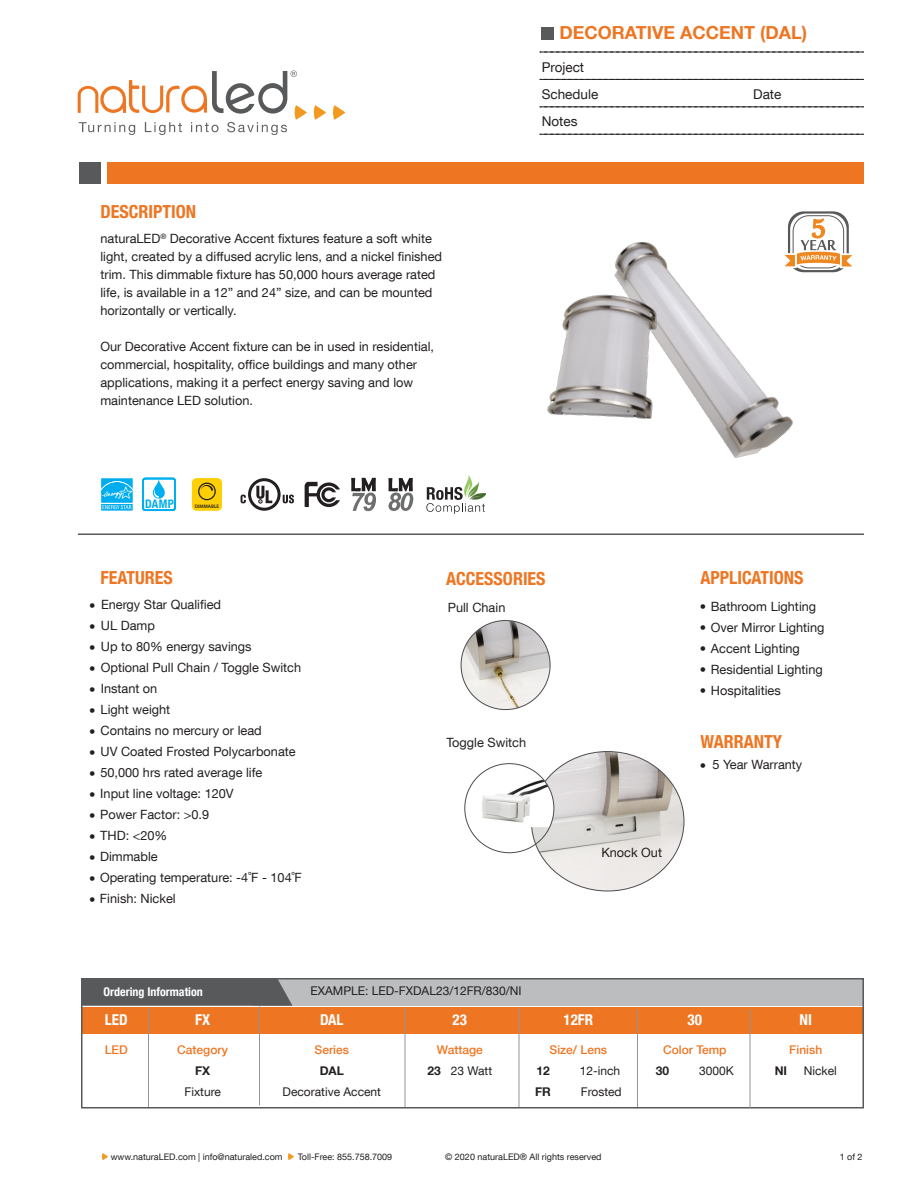
<style>
.page{position:relative;width:918px;height:1188px;background:#fff}
.page>*{position:absolute;margin:0;border:0;box-sizing:border-box;transform-origin:0 0}
.t1{font:700 condensed 18px "Helvetica Neue LT Com";color:#ee7623}
.t2{font:700 18px "Helvetica Neue LT Com";color:#ee7623}
.t3{font:700 condensed 15px "Helvetica Neue LT Com";color:#fff}
.t4{font:13.5px/27.3px "Helvetica Neue LT Com";color:#231f20}
.t5{font:12.75px/18px "Helvetica Neue LT Com";color:#231f20}
.t6{font:12px "Helvetica Neue LT Com";color:#231f20}
.t7{font:500 12px/21px "Helvetica Neue LT Com";color:#ee7623;text-align:center}
.t8{font:700 condensed 12px "Helvetica Neue LT Com";color:#fff}
.t9{font:700 12px "Helvetica Neue LT Com";color:#231f20}
.t10{font:700 condensed 11.7px "Helvetica Neue LT Com";color:#00aeee}
.t11{font:9px "Helvetica Neue LT Com";color:#231f20}
.t12{font:600 5.1px "Myriad Pro";color:#231f20}
.s1{font-weight:700;color:#231f20}
.s2{font-weight:400;color:#231f20}
</style>
<div class="page">
<svg style="left:77px;top:71px;width:249px;height:64px"></svg>
<svg style="left:332px;top:105px;width:13px;height:15px"></svg>
<svg style="left:102px;top:1153px;width:6px;height:7px"></svg>
<svg style="left:288px;top:1153px;width:6px;height:7px"></svg>
<svg style="left:241px;top:478px;width:53px;height:33px"></svg>
<svg style="left:351px;top:478px;width:25px;height:33px"></svg>
<svg style="left:388px;top:478px;width:25px;height:33px"></svg>
<svg style="left:305px;top:482px;width:35px;height:25px"></svg>
<img style="left:465px;top:475px;width:21px;height:21px">
<svg style="left:426px;top:487px;width:59px;height:27px"></svg>
<svg style="left:540px;top:52px;width:324px;height:1px"></svg>
<svg style="left:540px;top:79px;width:324px;height:1px"></svg>
<div style="left:108px;top:162px;width:756px;height:21px;background:#ee7623"></div>
<div style="left:79px;top:162px;width:22px;height:21px;background:#58595b"></div>
<hr style="left:78px;top:533px;width:786px;height:2px;background:#58595b">
<div style="left:541px;top:27px;width:13px;height:13px;background:#58595b"></div>
<svg style="left:540px;top:107px;width:324px;height:1px"></svg>
<svg style="left:540px;top:134px;width:324px;height:1px"></svg>
<svg style="left:780px;top:183px;width:77px;height:85px"></svg>
<div style="left:252px;top:979px;width:612px;height:27px;background:#bbbdbf"></div>
<svg style="left:84px;top:981px;width:208px;height:25px;background:#5c5d5f"></svg>
<div style="left:82px;top:1007px;width:782px;height:27px;background:#ee7623"></div>
<hr style="left:148px;top:1008px;width:1px;height:99px;background:#929497">
<hr style="left:259px;top:1006px;width:1px;height:100px;background:#929497">
<hr style="left:405px;top:1008px;width:1px;height:99px;background:#929497">
<hr style="left:519px;top:1008px;width:1px;height:99px;background:#929497">
<hr style="left:637px;top:1010px;width:1px;height:98px;background:#929497">
<div style="left:81px;top:978px;width:783px;height:130px;border:2px solid #58595b"></div>
<svg style="left:101px;top:478px;width:32px;height:33px"></svg>
<div style="left:192px;top:478px;width:30px;height:33px;background:#ffcf06;border-radius:5px"></div>
<svg style="left:198px;top:483px;width:18px;height:17px"></svg>
<img style="left:614px;top:207px;width:224px;height:251px">
<img style="left:547px;top:278px;width:147px;height:157px">
<svg style="left:142px;top:478px;width:34px;height:33px"></svg>
<img style="left:461px;top:621px;width:89px;height:89px;border-radius:45px">
<img style="left:531px;top:752px;width:153px;height:139px">
<img style="left:482px;top:776px;width:72px;height:51px">
<hr style="left:750px;top:1010px;width:1px;height:98px;background:#929497">
<h1 class="t2" style="left:559px;top:21px;width:249px">DECORATIVE ACCENT (DAL)</h1>
<p class="t4" style="left:542px;top:53px;width:58px">Project<br>Schedule</p>
<h1 class="t1" style="left:100px;top:200px;width:97px">DESCRIPTION</h1>
<p class="t5" style="left:100px;top:229px;width:343px">naturaLED<sup>®</sup> Decorative Accent fixtures feature a soft white light, created by a diffused acrylic lens, and a nickel finished trim. This dimmable fixture has 50,000 hours average rated life, is available in a 12” and 24” size, and can be mounted horizontally or vertically.</p>
<p class="t5" style="left:100px;top:337px;width:335px">Our Decorative Accent fixture can be in used in residential, commercial, hospitality, office buildings and many other applications, making it a perfect energy saving and low maintenance LED solution.</p>
<p class="t4" style="left:542px;top:107px;width:37px">Notes</p>
<p class="t10" style="left:145px;top:497px;width:30px">DAMP</p>
<p class="t12" style="left:195px;top:503px;width:26px">DIMMABLE</p>
<h1 class="t1" style="left:100px;top:567px;width:74px">FEATURES</h1>
<p class="t5" style="left:89px;top:595px;width:133px">• Energy Star Qualified</p>
<p class="t5" style="left:89px;top:616px;width:67px">• UL Damp</p>
<p class="t5" style="left:89px;top:637px;width:164px">• Up to 80% energy savings</p>
<p class="t5" style="left:89px;top:658px;width:214px">• Optional Pull Chain / Toggle Switch</p>
<p class="t5" style="left:89px;top:679px;width:70px">• Instant on</p>
<p class="t5" style="left:89px;top:700px;width:83px">• Light weight</p>
<p class="t5" style="left:89px;top:721px;width:174px">• Contains no mercury or lead</p>
<p class="t5" style="left:89px;top:742px;width:208px">• UV Coated Frosted Polycarbonate</p>
<p class="t5" style="left:89px;top:763px;width:175px">• 50,000 hrs rated average life</p>
<p class="t5" style="left:89px;top:784px;width:146px">• Input line voltage: 120V</p>
<p class="t5" style="left:89px;top:805px;width:121px">• Power Factor: &gt;0.9</p>
<p class="t5" style="left:89px;top:826px;width:80px">• THD: &lt;20%</p>
<p class="t5" style="left:89px;top:847px;width:70px">• Dimmable</p>
<p class="t5" style="left:89px;top:868px;width:214px">• Operating temperature: -4˚F - 104˚F</p>
<p class="t5" style="left:89px;top:889px;width:88px">• Finish: Nickel</p>
<h1 class="t1" style="left:446px;top:567px;width:101px">ACCESSORIES</h1>
<p class="t5" style="left:448px;top:598px;width:59px">Pull Chain</p>
<p class="t5" style="left:446px;top:733px;width:81px">Toggle Switch</p>
<p class="t8" style="left:104px;top:985px;width:101px">Ordering Information</p>
<p class="t6" style="left:310px;top:984px;width:213px">EXAMPLE: LED-FXDAL23/12FR/830/NI</p>
<p class="t5" style="left:601px;top:843px;width:62px">Knock Out</p>
<p class="t4" style="left:753px;top:80px;width:30px">Date</p>
<h1 class="t1" style="left:700px;top:567px;width:104px">APPLICATIONS</h1>
<p class="t5" style="left:700px;top:597px;width:118px">• Bathroom Lighting</p>
<p class="t5" style="left:700px;top:618px;width:126px">• Over Mirror Lighting</p>
<p class="t5" style="left:700px;top:639px;width:102px">• Accent Lighting</p>
<p class="t5" style="left:700px;top:660px;width:125px">• Residential Lighting</p>
<p class="t5" style="left:700px;top:681px;width:83px">• Hospitalities</p>
<h1 class="t1" style="left:700px;top:730px;width:83px">WARRANTY</h1>
<p class="t5" style="left:712px;top:755px;width:91px">5 Year Warranty</p>
<p class="t5" style="left:700px;top:757px;width:8px">•</p>
<p class="t3" style="left:105px;top:1011px;width:24px">LED</p>
<p class="t7" style="left:105px;top:1039px;width:25px">LED</p>
<p class="t3" style="left:195px;top:1011px;width:16px">FX</p>
<p class="t3" style="left:320px;top:1011px;width:25px">DAL</p>
<p class="t3" style="left:453px;top:1011px;width:16px">23</p>
<p class="t3" style="left:564px;top:1011px;width:31px">12FR</p>
<p class="t3" style="left:688px;top:1011px;width:16px">30</p>
<p class="t7" style="left:177px;top:1039px;width:52px">Category</p>
<p class="t9" style="left:195px;top:1063px;width:17px">FX</p>
<p class="t6" style="left:184px;top:1084px;width:38px">Fixture</p>
<p class="t7" style="left:315px;top:1039px;width:36px">Series</p>
<p class="t9" style="left:320px;top:1063px;width:26px">DAL</p>
<p class="t6" style="left:283px;top:1084px;width:100px">Decorative Accent</p>
<p class="t7" style="left:427px;top:1039px;width:66px">Wattage<br><span class="s1">23</span> <span class="s2">23 Watt</span></p>
<p class="t7" style="left:550px;top:1039px;width:59px">Size/ Lens</p>
<p class="t7" style="left:663px;top:1039px;width:65px">Color Temp</p>
<p class="t9" style="left:656px;top:1063px;width:15px">30</p>
<p class="t6" style="left:699px;top:1063px;width:36px">3000K</p>
<p class="t9" style="left:536px;top:1063px;width:15px">12</p>
<p class="t6" style="left:580px;top:1063px;width:42px">12-inch</p>
<p class="t9" style="left:535px;top:1084px;width:17px">FR</p>
<p class="t6" style="left:581px;top:1084px;width:42px">Frosted</p>
<p class="t3" style="left:800px;top:1011px;width:14px">NI</p>
<p class="t7" style="left:789px;top:1039px;width:34px">Finish</p>
<p class="t9" style="left:775px;top:1063px;width:14px">NI</p>
<p class="t6" style="left:804px;top:1063px;width:35px">Nickel</p>
<p class="t11" style="left:111px;top:1151px;width:173px">www.naturaLED.com | info@naturaled.com</p>
<p class="t11" style="left:298px;top:1151px;width:96px">Toll-Free: 855.758.7009</p>
<p class="t11" style="left:840px;top:1151px;width:24px">1 of 2</p>
<p class="t11" style="left:445px;top:1151px;width:158px">© 2020 naturaLED® All rights reserved</p>
</div>
